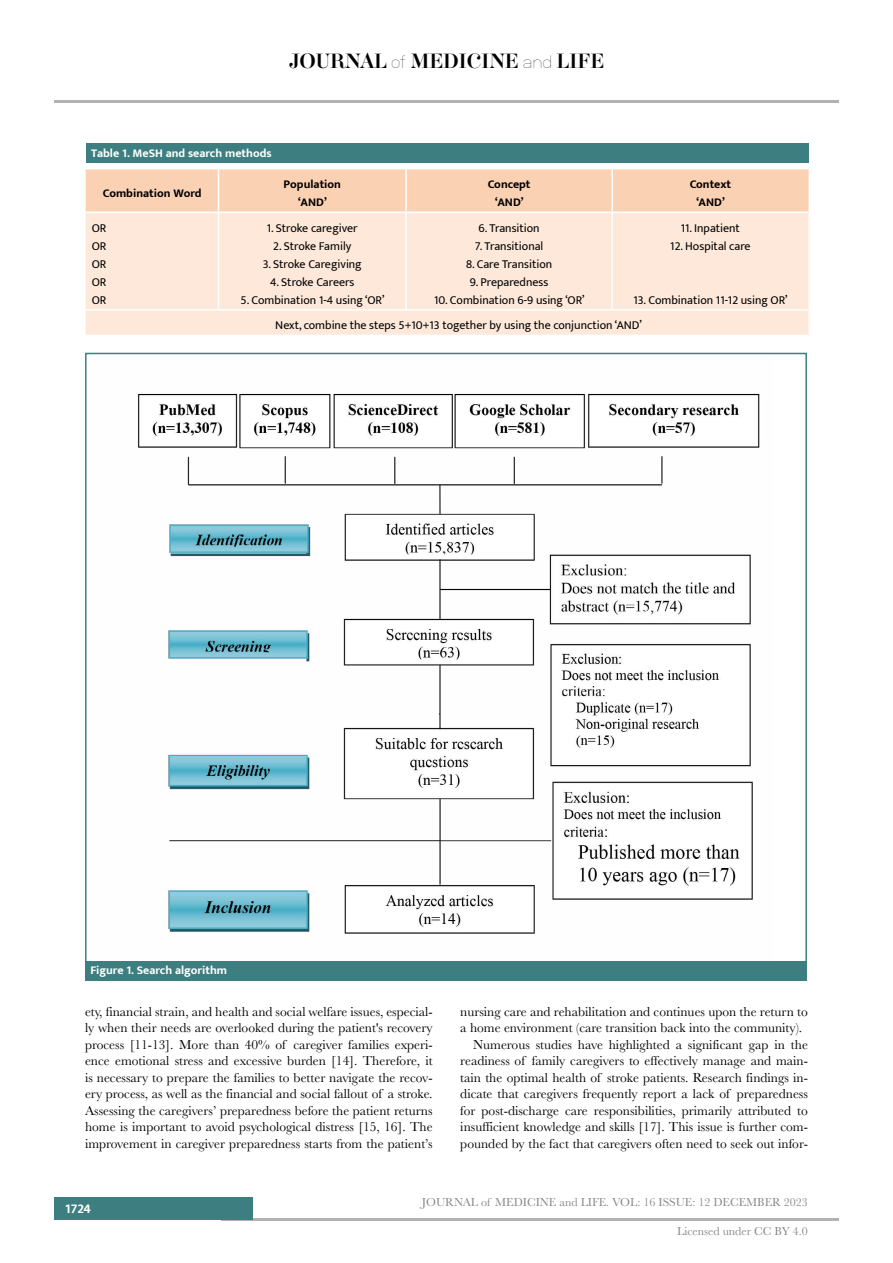
<style>
.page{position:relative;width:893px;height:1263px;background:#fff}
.page>*{position:absolute;margin:0;border:0;box-sizing:border-box;transform-origin:0 0}
.t1{font:18px "Aker Brygge Display";color:#000}
.t2{font:13.5px/16.5px "Baskerville";color:#000;text-align:justify}
.t3{font:700 13.5px "Mukta";color:#fff}
.t4{font:12px/18px "Mukta";color:#000;text-align:justify}
.t5{font:12px "Baskerville";color:#878787}
.t6{font:700 12px/18px "Mukta";color:#000;text-align:center}
.t7{font:700 12px "Mukta";color:#fff}
.s1{font-family:"Neubau Grotesk Lei"}
</style>
<div class="page">
<hr style="left:54px;top:100px;width:785px;height:2px;background:#b3b2b2">
<hr style="left:221px;top:1218px;width:618px;height:2px;background:#b3b2b2">
<div style="left:54px;top:1198px;width:198px;height:22px;background:#3d7f80"></div>
<div style="left:86px;top:144px;width:723px;height:19px;background:#3d7f80"></div>
<div style="left:86px;top:169px;width:723px;height:43px;background:#fbd1b4"></div>
<div style="left:86px;top:213px;width:723px;height:122px;background:#fde8da"></div>
<hr style="left:218px;top:169px;width:1px;height:43px;background:#fff">
<hr style="left:405px;top:169px;width:2px;height:43px;background:#fff">
<hr style="left:611px;top:169px;width:2px;height:43px;background:#fff">
<hr style="left:218px;top:213px;width:1px;height:96px;background:#fff">
<hr style="left:405px;top:213px;width:2px;height:96px;background:#fff">
<hr style="left:611px;top:213px;width:2px;height:96px;background:#fff">
<hr style="left:86px;top:309px;width:133px;height:2px;background:#fff">
<hr style="left:219px;top:309px;width:187px;height:2px;background:#fff">
<hr style="left:406px;top:309px;width:206px;height:2px;background:#fff">
<hr style="left:612px;top:309px;width:197px;height:2px;background:#fff">
<img style="left:138px;top:393px;width:622px;height:541px">
<div style="left:85px;top:961px;width:722px;height:19px;background:#3d7f80"></div>
<h1 class="t1" style="left:289px;top:49px;width:317px">JOURNAL <span class="s1">of</span> MEDICINE <span class="s1">and</span> LIFE</h1>
<p class="t7" style="left:91px;top:146px;width:182px">Table 1. MeSH and search methods</p>
<p class="t6" style="left:103px;top:184px;width:100px">Combination Word</p>
<p class="t6" style="left:284px;top:175px;width:59px">Population ‘AND’</p>
<p class="t6" style="left:488px;top:175px;width:44px">Concept ‘AND’</p>
<p class="t6" style="left:690px;top:175px;width:43px">Context ‘AND’</p>
<p class="t4" style="left:92px;top:219px;width:16px">OR OR OR OR OR</p>
<p class="t4" style="left:267px;top:219px;width:92px">1. Stroke caregiver</p>
<p class="t4" style="left:479px;top:219px;width:63px">6. Transition</p>
<p class="t4" style="left:475px;top:237px;width:70px">7. Transitional</p>
<p class="t4" style="left:466px;top:255px;width:88px">8. Care Transition</p>
<p class="t4" style="left:470px;top:273px;width:80px">9. Preparedness</p>
<p class="t4" style="left:434px;top:291px;width:152px">10. Combination 6-9 using ‘OR’</p>
<p class="t4" style="left:681px;top:219px;width:61px">11. Inpatient</p>
<p class="t4" style="left:670px;top:237px;width:82px">12. Hospital care</p>
<p class="t4" style="left:273px;top:237px;width:80px">2. Stroke Family</p>
<p class="t4" style="left:263px;top:255px;width:101px">3. Stroke Caregiving</p>
<p class="t4" style="left:270px;top:273px;width:86px">4. Stroke Careers</p>
<p class="t4" style="left:241px;top:291px;width:145px">5. Combination 1-4 using ‘OR’</p>
<p class="t4" style="left:275px;top:287px;width:514px;line-height:25.5px;text-indent:358px">13. Combination 11-12 using OR’<br>Next, combine the steps 5+10+13 together by using the conjunction ‘AND’</p>
<p class="t7" style="left:90px;top:963px;width:138px">Figure 1. Search algorithm</p>
<p class="t2" style="left:85px;top:1003px;width:349px">ety, financial strain, and health and social welfare issues, especial&shy;ly when their needs are overlooked during the patient's recovery process [11-13]. More than 40% of caregiver families experi&shy;ence emotional stress and excessive burden [14]. Therefore, it is necessary to prepare the families to better navigate the recov&shy;ery process, as well as the financial and social fallout of a stroke.<br>Assessing the caregivers’ preparedness before the patient returns home is important to avoid psychological distress [15, 16]. The improvement in caregiver preparedness starts from the patient’s</p>
<p class="t2" style="left:460px;top:1003px;width:349px">nursing care and rehabilitation and continues upon the return to</p>
<p class="t2" style="left:460px;top:1020px;width:343px">a home environment (care transition back into the community).</p>
<p class="t2" style="left:473px;top:1036px;width:336px">Numerous studies have highlighted a significant gap in the</p>
<p class="t2" style="left:460px;top:1053px;width:349px">readiness of family caregivers to effectively manage and main-</p>
<p class="t2" style="left:460px;top:1069px;width:349px">tain the optimal health of stroke patients. Research findings in-</p>
<p class="t2" style="left:460px;top:1086px;width:349px">dicate that caregivers frequently report a lack of preparedness</p>
<p class="t2" style="left:460px;top:1102px;width:349px">for post-discharge care responsibilities, primarily attributed to</p>
<p class="t2" style="left:460px;top:1119px;width:349px">insufficient knowledge and skills [17]. This issue is further com-</p>
<p class="t2" style="left:460px;top:1135px;width:349px">pounded by the fact that caregivers often need to seek out infor-</p>
<p class="t3" style="left:65px;top:1200px;width:27px">1724</p>
<p class="t5" style="left:422px;top:1195px;width:387px">JOURNAL of MEDICINE and LIFE. VOL: 16 ISSUE: 12 DECEMBER 2023</p>
<p class="t5" style="left:677px;top:1223px;width:132px">Licensed under CC BY 4.0</p>
</div>
